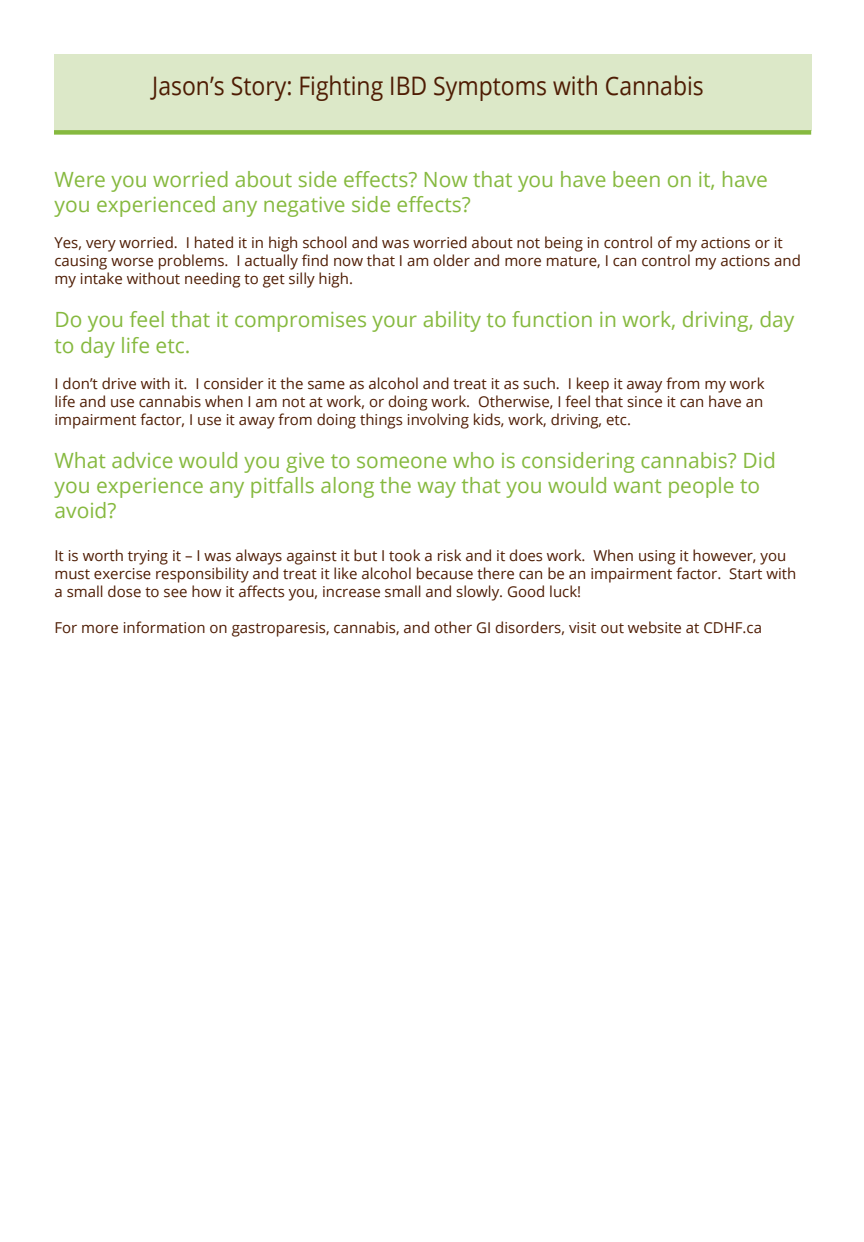
<style>
.page{position:relative;width:864px;height:1242px;background:#fff}
.page>*{position:absolute;margin:0;border:0;box-sizing:border-box;transform-origin:0 0}
.t1{font:25.5px "Open Sans";color:#4e1c03;scale:.9 1}
.t2{font:21px/25.2px "Open Sans";color:#86b93f}
.t3{font:15px/18px "Open Sans";color:#4e1c03}
</style>
<div class="page">
<div style="left:54px;top:54px;width:757px;height:76px;background:#dce8c8"></div>
<div style="left:54px;top:130px;width:757px;height:5px;background:#86b93f"></div>
<p class="t1" style="left:152px;top:68px;width:614px">Jason’s Story: Fighting IBD Symptoms with Cannabis</p>
<p class="t2" style="left:54px;top:166px;width:715px">Were you worried about side effects? Now that you have been on it, have you experienced any negative side effects?</p>
<p class="t3" style="left:54px;top:233px;width:748px">Yes, very worried. I hated it in high school and was worried about not being in control of my actions or it causing worse problems. I actually find now that I am older and more mature, I can control my actions and my intake without needing to get silly high.</p>
<p class="t2" style="left:54px;top:307px;width:741px">Do you feel that it compromises your ability to function in work, driving, day to day life etc.</p>
<p class="t3" style="left:54px;top:374px;width:712px;text-align:justify">I don’t drive with it. I consider it the same as alcohol and treat it as such. I keep it away from my work life and use cannabis when I am not at work, or doing work. Otherwise, I feel that since it can have an impairment factor, I use it away from doing things involving kids, work, driving, etc.</p>
<p class="t2" style="left:54px;top:447px;width:723px">What advice would you give to someone who is considering cannabis? Did you experience any pitfalls along the way that you would want people to avoid?</p>
<p class="t3" style="left:54px;top:547px;width:743px">It is worth trying it – I was always against it but I took a risk and it does work. When using it however, you must exercise responsibility and treat it like alcohol because there can be an impairment factor. Start with a small dose to see how it affects you, increase small and slowly. Good luck!</p>
<p class="t3" style="left:54px;top:619px;width:709px">For more information on gastroparesis, cannabis, and other GI disorders, visit out website at CDHF.ca</p>
</div>
